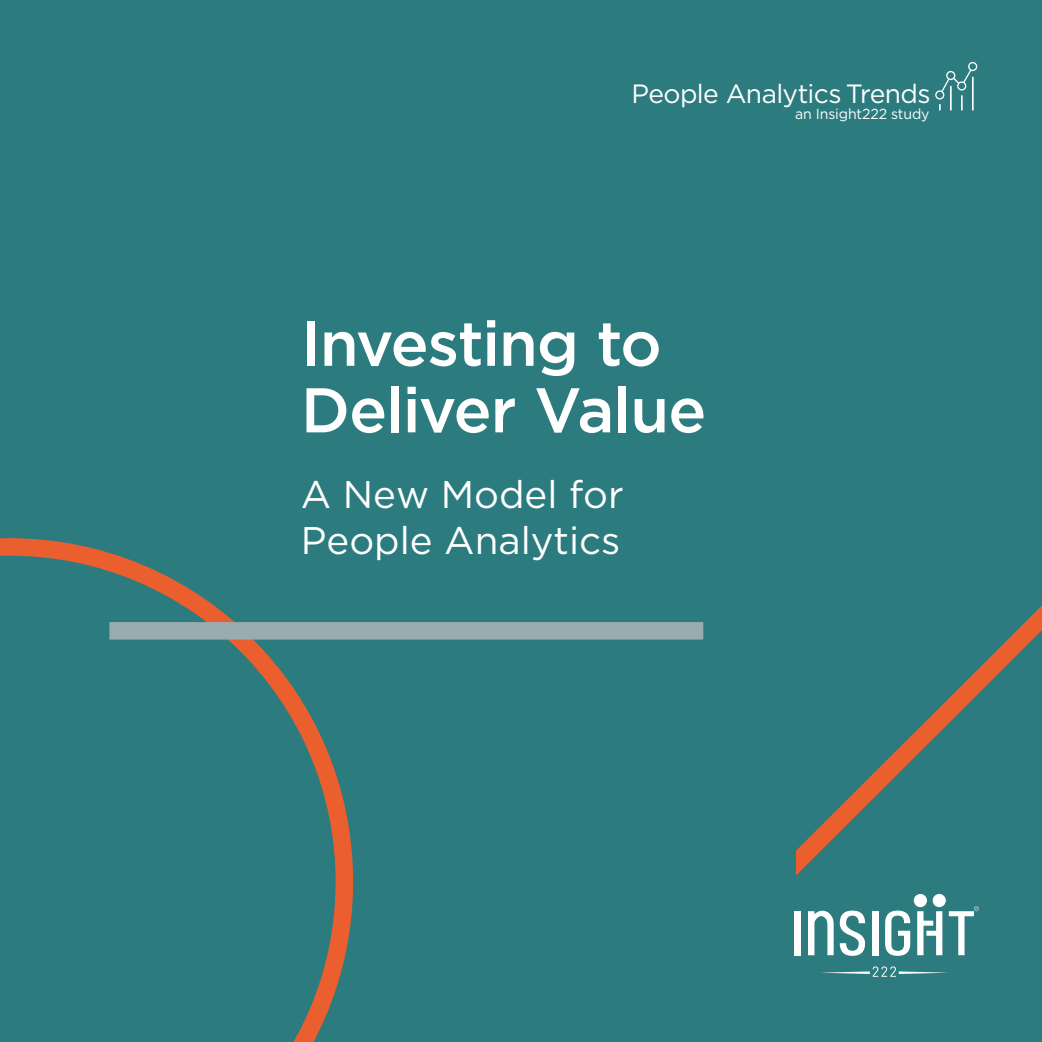
<style>
.page{position:relative;width:1042px;height:1042px;background:#2c7b7f}
.page>*{position:absolute;margin:0;border:0;box-sizing:border-box;transform-origin:0 0}
.t1{font:500 63px/66.5px "Gotham";letter-spacing:-.02em;color:#fff}
.t2{font:38.5px/46.2px "Gotham";color:#fff}
.t3{font:26.43px "Gotham";letter-spacing:-.025em;color:#fff}
.t4{font:14.53px "Gotham";letter-spacing:-.01em;color:#fff}
</style>
<div class="page">
<svg style="left:0;top:538px;width:353px;height:504px"></svg>
<div style="left:109px;top:622px;width:594px;height:17px;background:#99acb2"></div>
<svg style="left:796px;top:605px;width:246px;height:341px"></svg>
<svg style="left:840px;top:910px;width:25px;height:46px"></svg>
<div style="left:872px;top:911px;width:6px;height:44px;background:#fff"></div>
<svg style="left:885px;top:910px;width:25px;height:46px"></svg>
<div style="left:794px;top:911px;width:7px;height:44px;background:#fff"></div>
<svg style="left:917px;top:911px;width:25px;height:44px"></svg>
<div style="left:914px;top:894px;width:13px;height:13px;background:#fff;border-radius:50%"></div>
<div style="left:932px;top:894px;width:14px;height:13px;background:#fff;border-radius:50%"></div>
<svg style="left:808px;top:910px;width:25px;height:45px"></svg>
<svg style="left:949px;top:906px;width:30px;height:49px"></svg>
<svg style="left:821px;top:966px;width:127px;height:11px"></svg>
<div style="left:935px;top:90px;width:9px;height:10px;border:1px solid #fff;border-radius:50%"></div>
<div style="left:968px;top:62px;width:9px;height:9px;border:1px solid #fff;border-radius:50%"></div>
<svg style="left:939px;top:68px;width:33px;height:43px"></svg>
<hr style="left:972px;top:77px;width:1px;height:34px;background:#fff">
<p class="t3" style="left:631px;top:77px;width:301px">People Analytics Trends</p>
<p class="t4" style="left:795px;top:104px;width:136px">an Insight222 study</p>
<h1 class="t1" style="left:301px;top:309px;width:407px">Investing to<br>Deliver Value</h1>
<p class="t2" style="left:301px;top:471px;width:324px">A New Model for<br>People Analytics</p>
</div>
